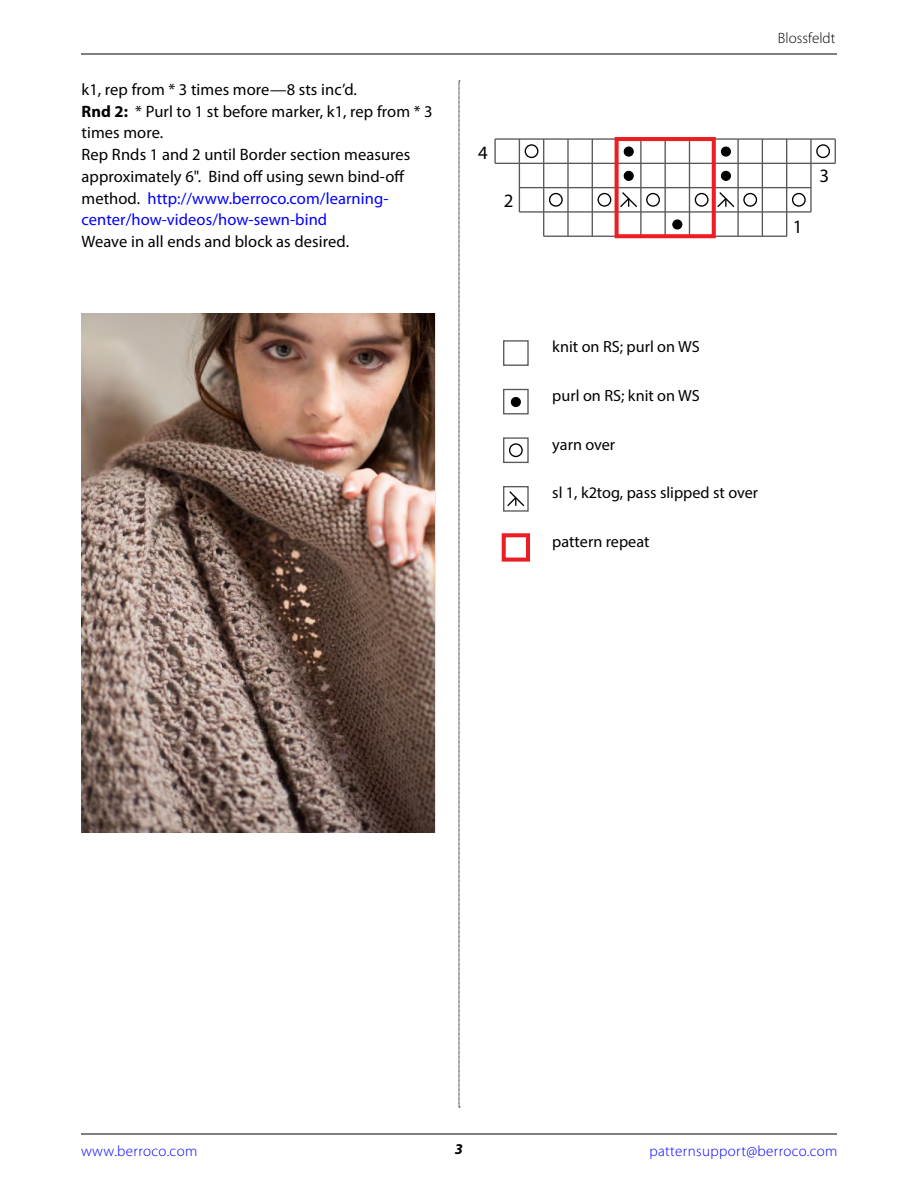
<style>
.page{position:relative;width:918px;height:1188px;background:#fff}
.page>*{position:absolute;margin:0;border:0;box-sizing:border-box;transform-origin:0 0}
.t1{font:18.9px "Myriad Pro";color:#000}
.t2{font:16.5px/21.8px "Myriad Pro";letter-spacing:.005em;color:#000}
.t3{font:16.2px "Myriad Pro";color:#000}
.t4{font:300 15px "Myriad Pro";letter-spacing:.025em;color:#00f}
.t5{font:300 15px "Myriad Pro";letter-spacing:.005em;color:#000}
.t6{font:italic 700 15px "Myriad Pro";color:#000}
.s1{font-weight:700}
.s2{color:#00f}
</style>
<div class="page">
<hr style="left:81px;top:1134px;width:756px;height:1px;background:#000">
<svg style="left:459px;top:81px;width:1px;height:1027px"></svg>
<hr style="left:81px;top:54px;width:756px;height:1px;background:#000">
<div style="left:511px;top:398px;width:9px;height:8px;background:#000;border-radius:50%"></div>
<div style="left:511px;top:397px;width:10px;height:10px;border:1px solid #000;border-radius:50%"></div>
<div style="left:673px;top:220px;width:9px;height:9px;background:#000;border-radius:50%"></div>
<div style="left:672px;top:219px;width:10px;height:11px;border:1px solid #000;border-radius:50%"></div>
<div style="left:624px;top:171px;width:9px;height:9px;background:#000;border-radius:50%"></div>
<div style="left:624px;top:171px;width:10px;height:10px;border:1px solid #000;border-radius:50%"></div>
<div style="left:722px;top:171px;width:8px;height:9px;background:#000;border-radius:50%"></div>
<div style="left:721px;top:171px;width:10px;height:10px;border:1px solid #000;border-radius:50%"></div>
<div style="left:722px;top:147px;width:8px;height:9px;background:#000;border-radius:50%"></div>
<div style="left:721px;top:147px;width:10px;height:10px;border:1px solid #000;border-radius:50%"></div>
<div style="left:624px;top:147px;width:9px;height:9px;background:#000;border-radius:50%"></div>
<div style="left:624px;top:147px;width:10px;height:10px;border:1px solid #000;border-radius:50%"></div>
<svg style="left:507px;top:491px;width:18px;height:16px"></svg>
<svg style="left:717px;top:192px;width:18px;height:16px"></svg>
<svg style="left:620px;top:192px;width:18px;height:16px"></svg>
<svg style="left:510px;top:444px;width:12px;height:12px"></svg>
<div style="left:509px;top:443px;width:14px;height:14px;border:1px solid #000;border-radius:50%"></div>
<div style="left:792px;top:193px;width:14px;height:14px;border:1px solid #000;border-radius:50%"></div>
<div style="left:743px;top:193px;width:14px;height:14px;border:1px solid #000;border-radius:50%"></div>
<svg style="left:695px;top:194px;width:13px;height:12px"></svg>
<div style="left:695px;top:193px;width:14px;height:14px;border:1px solid #000;border-radius:50%"></div>
<svg style="left:647px;top:194px;width:12px;height:12px"></svg>
<div style="left:646px;top:193px;width:14px;height:14px;border:1px solid #000;border-radius:50%"></div>
<svg style="left:598px;top:194px;width:13px;height:12px"></svg>
<div style="left:598px;top:193px;width:13px;height:14px;border:1px solid #000;border-radius:50%"></div>
<div style="left:549px;top:193px;width:14px;height:14px;border:1px solid #000;border-radius:50%"></div>
<svg style="left:525px;top:145px;width:13px;height:12px"></svg>
<div style="left:525px;top:144px;width:13px;height:14px;border:1px solid #000;border-radius:50%"></div>
<div style="left:503px;top:340px;width:26px;height:26px;border:1px solid #58595b"></div>
<div style="left:503px;top:437px;width:26px;height:26px;border:1px solid #58595b"></div>
<div style="left:503px;top:486px;width:26px;height:26px;border:1px solid #58595b"></div>
<div style="left:503px;top:389px;width:26px;height:25px;border:1px solid #58595b"></div>
<div style="left:502px;top:533px;width:28px;height:29px;border:4px solid #ed1d24"></div>
<hr style="left:544px;top:236px;width:243px;height:1px;background:#58595b">
<hr style="left:810px;top:163px;width:2px;height:49px;background:#58595b">
<svg style="left:812px;top:139px;width:24px;height:25px"></svg>
<hr style="left:495px;top:138px;width:340px;height:2px;background:#58595b">
<hr style="left:494px;top:139px;width:2px;height:24px;background:#58595b">
<hr style="left:519px;top:163px;width:1px;height:49px;background:#58595b">
<hr style="left:519px;top:211px;width:25px;height:2px;background:#58595b">
<svg style="left:543px;top:213px;width:1px;height:23px"></svg>
<hr style="left:787px;top:211px;width:24px;height:2px;background:#58595b">
<svg style="left:786px;top:213px;width:1px;height:23px"></svg>
<hr style="left:519px;top:163px;width:292px;height:1px;background:#58595b">
<hr style="left:519px;top:187px;width:292px;height:1px;background:#58595b">
<hr style="left:544px;top:211px;width:243px;height:2px;background:#58595b">
<svg style="left:495px;top:139px;width:25px;height:25px"></svg>
<hr style="left:543px;top:139px;width:1px;height:73px;background:#58595b">
<hr style="left:567px;top:139px;width:2px;height:97px;background:#58595b">
<hr style="left:592px;top:139px;width:1px;height:97px;background:#58595b">
<hr style="left:640px;top:139px;width:2px;height:97px;background:#58595b">
<hr style="left:665px;top:139px;width:1px;height:97px;background:#58595b">
<hr style="left:689px;top:139px;width:1px;height:97px;background:#58595b">
<hr style="left:737px;top:139px;width:2px;height:97px;background:#58595b">
<hr style="left:762px;top:139px;width:1px;height:97px;background:#58595b">
<hr style="left:786px;top:139px;width:1px;height:73px;background:#58595b">
<hr style="left:810px;top:139px;width:2px;height:24px;background:#58595b">
<div style="left:615px;top:137px;width:101px;height:101px;border:4px solid #ed1d24"></div>
<img style="left:82px;top:314px;width:353px;height:519px">
<p class="t2" style="left:82px;top:78px;width:353px">k1, rep from * 3 times more—8 sts inc’d.<br><span class="s1">Rnd 2:</span> * Purl to 1 st before marker, k1, rep from * 3 times more.<br>Rep Rnds 1 and 2 until Border section measures approximately 6". Bind off using sewn bind-off method. <span class="s2">http://www.berroco.com/learning&shy;center/how-videos/how-sewn-bind</span></p>
<p class="t2" style="left:82px;top:230px;width:269px">Weave in all ends and block as desired.</p>
<p class="t1" style="left:478px;top:141px;width:11px">4</p>
<p class="t1" style="left:504px;top:189px;width:11px">2</p>
<p class="t5" style="left:778px;top:29px;width:59px">Blossfeldt</p>
<p class="t1" style="left:793px;top:215px;width:11px">1</p>
<p class="t1" style="left:820px;top:164px;width:11px">3</p>
<p class="t3" style="left:552px;top:337px;width:149px">knit on RS; purl on WS</p>
<p class="t3" style="left:552px;top:386px;width:149px">purl on RS; knit on WS</p>
<p class="t3" style="left:552px;top:434px;width:64px">yarn over</p>
<p class="t3" style="left:552px;top:483px;width:207px">sl 1, k2tog, pass slipped st over</p>
<p class="t3" style="left:552px;top:531px;width:99px">pattern repeat</p>
<p class="t4" style="left:81px;top:1142px;width:118px">www.berroco.com</p>
<p class="t6" style="left:455px;top:1139px;width:10px">3</p>
<p class="t4" style="left:649px;top:1142px;width:190px">patternsupport@berroco.com</p>
</div>
